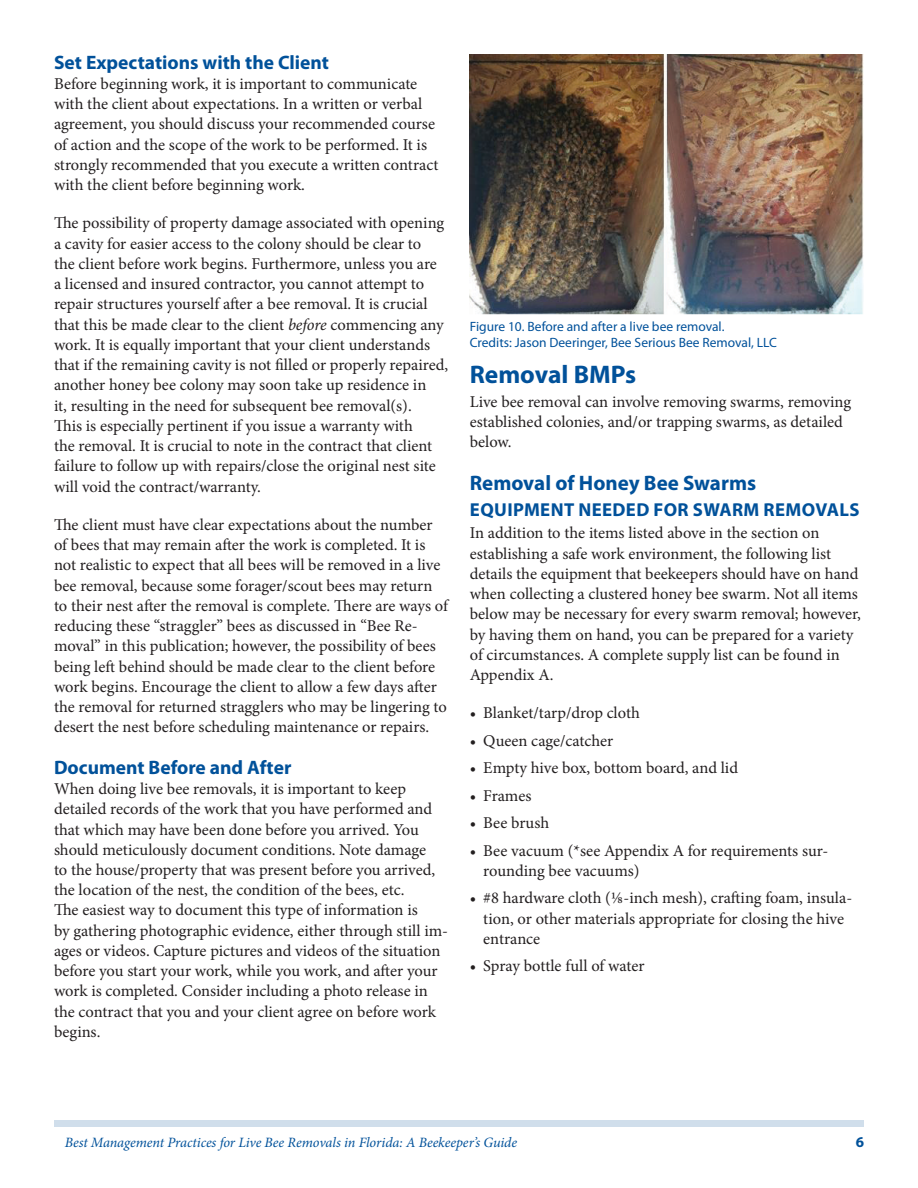
<style>
.page{position:relative;width:918px;height:1188px;background:#fff}
.page>*{position:absolute;margin:0;border:0;box-sizing:border-box;transform-origin:0 0}
.SectionHeading0{font:700 25.5px "Myriad Pro";color:#01519a}
.SectionHeading1{font:700 21px "Myriad Pro";color:#01519a}
.SectionHeading3{font:700 19.5px "Myriad Pro";color:#01519a}
.SectionHeading2{font:700 18.75px "Myriad Pro";letter-spacing:.02em;color:#01519a}
.Paragraph{font:16.5px/20.2px "Minion Pro";color:#231f20}
.t1{font:700 15px "Myriad Pro";color:#01519a}
.RunningTitleItalics{font:italic 14.25px "Minion Pro";letter-spacing:-.005em;color:#01519a}
.t2{font:13.5px/16.5px "Myriad Pro";color:#01519a}
.s1{font-style:italic}
</style>
<div class="page">
<div style="left:54px;top:1120px;width:810px;height:7px;background:#d0deeb"></div>
<img style="left:470px;top:54px;width:394px;height:261px">
<p class="SectionHeading3" style="left:54px;top:49px;width:277px">Set Expectations with the Client</p>
<p class="Paragraph" style="left:54px;top:74px;width:386px">Before beginning work, it is important to communicate with the client about expectations. In a written or verbal agreement, you should discuss your recommended course of action and the scope of the work to be performed. It is strongly recommended that you execute a written contract with the client before beginning work.</p>
<p class="Paragraph" style="left:54px;top:213px;width:396px">The possibility of property damage associated with opening a cavity for easier access to the colony should be clear to<br>the client before work begins. Furthermore, unless you are a licensed and insured contractor, you cannot attempt to repair structures yourself after a bee removal. It is crucial that this be made clear to the client <span class="s1">before</span> commencing any work. It is equally important that your client understands that if the remaining cavity is not filled or properly repaired, another honey bee colony may soon take up residence in<br>it, resulting in the need for subsequent bee removal(s).<br>This is especially pertinent if you issue a warranty with<br>the removal. It is crucial to note in the contract that client failure to follow up with repairs/close the original nest site will void the contract/warranty.</p>
<p class="Paragraph" style="left:54px;top:514px;width:395px">The client must have clear expectations about the number of bees that may remain after the work is completed. It is not realistic to expect that all bees will be removed in a live bee removal, because some forager/scout bees may return to their nest after the removal is complete. There are ways of reducing these “straggler” bees as discussed in “Bee Re&shy;moval” in this publication; however, the possibility of bees being left behind should be made clear to the client before work begins. Encourage the client to allow a few days after the removal for returned stragglers who may be lingering to desert the nest before scheduling maintenance or repairs.</p>
<p class="SectionHeading3" style="left:54px;top:754px;width:239px">Document Before and After</p>
<p class="Paragraph" style="left:54px;top:779px;width:396px">When doing live bee removals, it is important to keep detailed records of the work that you have performed and that which may have been done before you arrived. You should meticulously document conditions. Note damage<br>to the house/property that was present before you arrived, the location of the nest, the condition of the bees, etc.<br>The easiest way to document this type of information is<br>by gathering photographic evidence, either through still im&shy;ages or videos. Capture pictures and videos of the situation before you start your work, while you work, and after your work is completed. Consider including a photo release in the contract that you and your client agree on before work begins.</p>
<p class="t2" style="left:470px;top:318px;width:309px">Figure 10. Before and after a live bee removal.<br>Credits: Jason Deeringer, Bee Serious Bee Removal, LLC</p>
<p class="SectionHeading0" style="left:470px;top:358px;width:168px">Removal BMPs</p>
<p class="Paragraph" style="left:470px;top:391px;width:383px">Live bee removal can involve removing swarms, removing established colonies, and/or trapping swarms, as detailed below.</p>
<p class="SectionHeading1" style="left:470px;top:470px;width:288px">Removal of Honey Bee Swarms</p>
<p class="SectionHeading2" style="left:470px;top:497px;width:391px">EQUIPMENT NEEDED FOR SWARM REMOVALS</p>
<p class="Paragraph" style="left:470px;top:523px;width:393px">In addition to the items listed above in the section on establishing a safe work environment, the following list details the equipment that beekeepers should have on hand when collecting a clustered honey bee swarm. Not all items below may be necessary for every swarm removal; however, by having them on hand, you can be prepared for a variety of circumstances. A complete supply list can be found in Appendix A.</p>
<p class="Paragraph" style="left:470px;top:703px;width:172px">• Blanket/tarp/drop cloth</p>
<p class="Paragraph" style="left:470px;top:731px;width:145px">• Queen cage/catcher</p>
<p class="Paragraph" style="left:470px;top:758px;width:270px">• Empty hive box, bottom board, and lid</p>
<p class="Paragraph" style="left:470px;top:785px;width:63px">• Frames</p>
<p class="Paragraph" style="left:470px;top:813px;width:81px">• Bee brush</p>
<p class="Paragraph" style="left:483px;top:840px;width:347px;text-indent:-14px">• Bee vacuum (*see Appendix A for requirements sur&shy;rounding bee vacuums)</p>
<p class="Paragraph" style="left:483px;top:888px;width:370px;text-indent:-14px">• #8 hardware cloth (⅛-inch mesh), crafting foam, insula&shy;tion, or other materials appropriate for closing the hive entrance</p>
<p class="Paragraph" style="left:470px;top:956px;width:176px">• Spray bottle full of water</p>
<p class="RunningTitleItalics" style="left:65px;top:1133px;width:454px">Best Management Practices for Live Bee Removals in Florida: A Beekeeper’s Guide</p>
<p class="t1" style="left:856px;top:1133px;width:10px">6</p>
</div>
